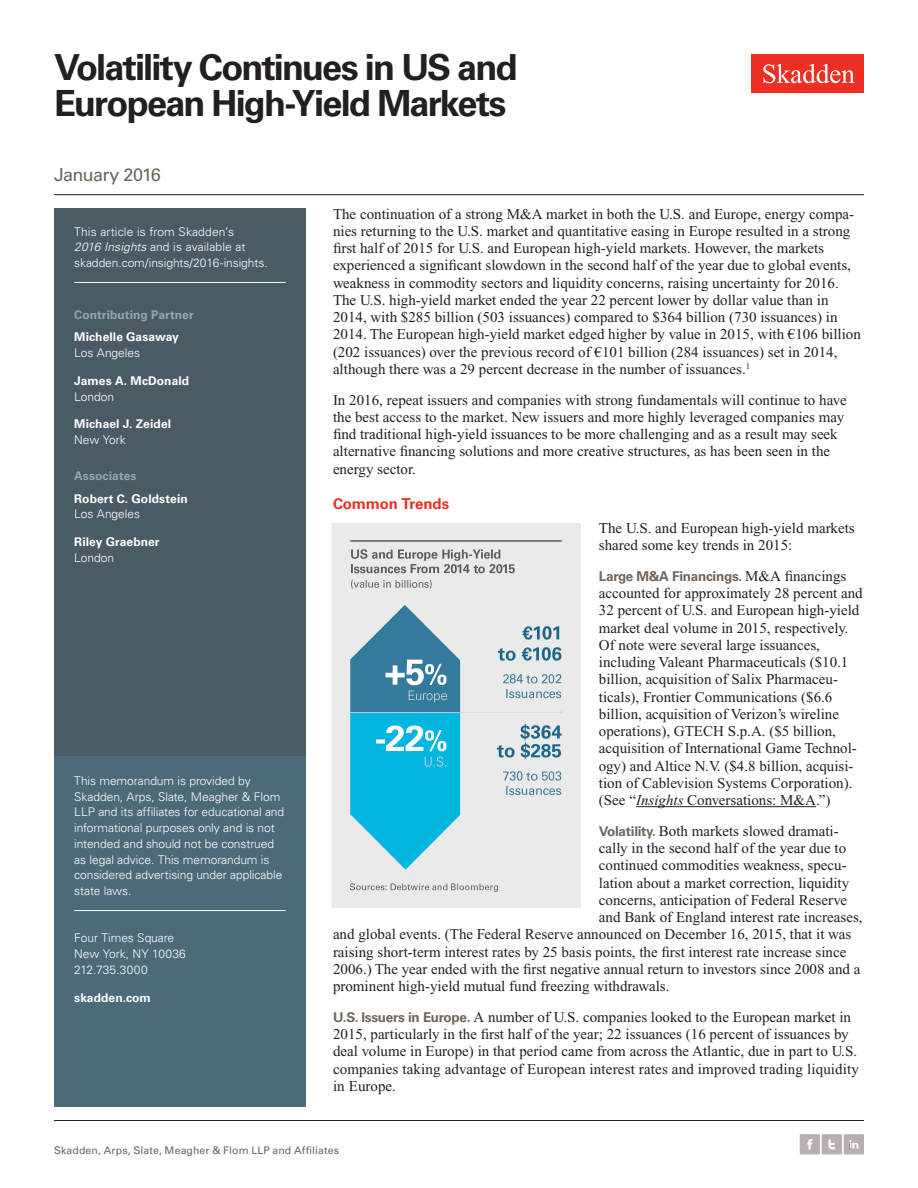
<style>
.page{position:relative;width:918px;height:1188px;background:#fff}
.page>*{position:absolute;margin:0;border:0;box-sizing:border-box;transform-origin:0 0}
.t1{font:700 36px/36px "Univers LT Std";letter-spacing:-.05em;color:#231f20}
.t2{font:18px "Univers LT Std";letter-spacing:-.04em;color:#6f645a}
.Main_Body{font:15px/17.2px "Times New Roman PS Std";color:#231f20}
.First_Level_Heading{font:700 15px "Univers LT Std";letter-spacing:-.01em;color:#ee2e22}
.Main_Body-2{font:700 13.5px "Univers LT Std";letter-spacing:-.02em;color:#6f645a}
.Sidebar_body_rule_be{font:300 12px/15.8px "Univers LT Std";letter-spacing:-.005em;color:#fff}
.Sidebar_body{font:300 12px "Univers LT Std";letter-spacing:-.005em;color:#fff}
.Name{font:700 12px "Univers LT Std";letter-spacing:.005em;color:#fff}
.name_under_heading{font:700 12px "Univers LT Std";letter-spacing:.01em;color:#fff}
.contributor_heading{font:700 12px "Univers LT Std";letter-spacing:.01em;color:#9aa5ae}
.Sidebar_body_space_a{font:300 12px "Univers LT Std";letter-spacing:-.005em;color:#fff}
.Sidebar_body-2{font:300 12px "Univers LT Std";letter-spacing:.015em;color:#fff}
.Folio{font:10.5px "Univers LT Std";letter-spacing:.01em;color:#6f645a}
.s1{font-style:italic}
.s2{font-family:"Times New Roman PS Std";font-weight:400;font-size:15px;color:#231f20}
.s3{font-family:"Times New Roman";font-style:italic}
.s4{font-family:"Univers LT Std";font-weight:700;font-size:13.5px;color:#6f645a}
</style>
<div class="page">
<div style="left:752px;top:54px;width:112px;height:39px;background:#ee2e22"></div>
<svg style="left:763px;top:64px;width:92px;height:19px"></svg>
<div style="left:844px;top:1134px;width:20px;height:20px;background:#baaeae"></div>
<svg style="left:849px;top:1140px;width:9px;height:9px"></svg>
<div style="left:800px;top:1134px;width:20px;height:20px;background:#baaeae"></div>
<svg style="left:807px;top:1139px;width:5px;height:11px"></svg>
<div style="left:822px;top:1134px;width:20px;height:20px;background:#baaeae"></div>
<svg style="left:828px;top:1139px;width:7px;height:10px"></svg>
<div style="left:54px;top:208px;width:252px;height:562px;background:#4b5b66"></div>
<hr style="left:74px;top:282px;width:212px;height:1px;background:#fff">
<hr style="left:636px;top:806px;width:180px;height:1px;background:#231f20">
<img style="left:331px;top:523px;width:250px;height:384px">
<div style="left:54px;top:756px;width:252px;height:351px;background:#4c6b79"></div>
<hr style="left:74px;top:910px;width:212px;height:1px;background:#fff">
<hr style="left:54px;top:1120px;width:810px;height:1px;background:#231f20">
<hr style="left:54px;top:194px;width:810px;height:1px;background:#231f20">
<p class="t1" style="left:54px;top:50px;width:465px">Volatility Continues in US and<br>European High-Yield Markets</p>
<p class="t2" style="left:54px;top:164px;width:108px">January 2016</p>
<p class="Sidebar_body_rule_be" style="left:74px;top:223px;width:195px">This article is from Skadden’s<br><span class="s1">2016 Insights</span> and is available at skadden.com/insights/2016-insights.</p>
<p class="contributor_heading" style="left:74px;top:308px;width:121px">Contributing Partner</p>
<p class="name_under_heading" style="left:74px;top:330px;width:106px">Michelle Gasaway</p>
<p class="Sidebar_body" style="left:74px;top:346px;width:67px">Los Angeles</p>
<p class="Name" style="left:74px;top:374px;width:116px">James A. McDonald</p>
<p class="Sidebar_body" style="left:74px;top:389px;width:41px">London</p>
<p class="Name" style="left:74px;top:417px;width:98px">Michael J. Zeidel</p>
<p class="Sidebar_body" style="left:74px;top:433px;width:53px">New York</p>
<p class="contributor_heading" style="left:74px;top:469px;width:64px">Associates</p>
<p class="name_under_heading" style="left:74px;top:491px;width:115px">Robert C. Goldstein</p>
<p class="Sidebar_body" style="left:74px;top:507px;width:67px">Los Angeles</p>
<p class="Name" style="left:74px;top:535px;width:87px">Riley Graebner</p>
<p class="Sidebar_body" style="left:74px;top:550px;width:41px">London</p>
<p class="Sidebar_body_rule_be" style="left:74px;top:773px;width:212px">This memorandum is provided by Skadden, Arps, Slate, Meagher &amp; Flom LLP and its affiliates for educational and informational purposes only and is not intended and should not be construed as legal advice. This memorandum is considered advertising under applicable state laws.</p>
<p class="Sidebar_body_space_a" style="left:74px;top:931px;width:102px">Four Times Square</p>
<p class="Sidebar_body" style="left:74px;top:947px;width:113px">New York, NY 10036</p>
<p class="Sidebar_body-2" style="left:74px;top:962px;width:75px">212.735.3000</p>
<p class="Name" style="left:74px;top:990px;width:78px">skadden.com</p>
<p class="Main_Body" style="left:333px;top:205px;width:529px">The continuation of a strong M&amp;A market in both the U.S. and Europe, energy compa&shy;nies returning to the U.S. market and quantitative easing in Europe resulted in a strong first half of 2015 for U.S. and European high-yield markets. However, the markets experienced a significant slowdown in the second half of the year due to global events, weakness in commodity sectors and liquidity concerns, raising uncertainty for 2016.<br>The U.S. high-yield market ended the year 22 percent lower by dollar value than in 2014, with $285 billion (503 issuances) compared to $364 billion (730 issuances) in 2014. The European high-yield market edged higher by value in 2015, with €106 billion (202 issuances) over the previous record of €101 billion (284 issuances) set in 2014, although there was a 29 percent decrease in the number of issuances.<sup>1</sup></p>
<p class="Main_Body" style="left:333px;top:391px;width:515px">In 2016, repeat issuers and companies with strong fundamentals will continue to have the best access to the market. New issuers and more highly leveraged companies may find traditional high-yield issuances to be more challenging and as a result may seek alternative financing solutions and more creative structures, as has been seen in the energy sector.</p>
<p class="First_Level_Heading" style="left:333px;top:495px;width:118px">Common Trends</p>
<p class="Main_Body" style="left:599px;top:519px;width:257px">The U.S. and European high-yield markets shared some key trends in 2015:</p>
<p class="Main_Body-2" style="left:599px;top:568px;width:249px">Large M&amp;A Financings. <span class="s2">M&amp;A financings</span></p>
<p class="Main_Body" style="left:599px;top:585px;width:265px">accounted for approximately 28 percent and 32 percent of U.S. and European high-yield market deal volume in 2015, respectively.<br>Of note were several large issuances, including Valeant Pharmaceuticals ($10.1 billion, acquisition of Salix Pharmaceu&shy;ticals), Frontier Communications ($6.6 billion, acquisition of Verizon’s wireline operations), GTECH S.p.A. ($5 billion, acquisition of International Game Technol&shy;ogy) and Altice N.V. ($4.8 billion, acquisi&shy;tion of Cablevision Systems Corporation). (See “<span class="s3">Insights</span> Conversations: M&amp;A.”)</p>
<p class="Main_Body" style="left:599px;top:822px;width:241px"><span class="s4">Volatility.</span> Both markets slowed dramati-</p>
<p class="Main_Body" style="left:599px;top:840px;width:249px">cally in the second half of the year due to</p>
<p class="Main_Body" style="left:599px;top:857px;width:249px">continued commodities weakness, specu-</p>
<p class="Main_Body" style="left:599px;top:874px;width:252px">lation about a market correction, liquidity</p>
<p class="Main_Body" style="left:599px;top:891px;width:250px">concerns, anticipation of Federal Reserve</p>
<p class="Main_Body" style="left:599px;top:909px;width:265px">and Bank of England interest rate increases,</p>
<p class="Main_Body" style="left:333px;top:926px;width:520px">and global events. (The Federal Reserve announced on December 16, 2015, that it was</p>
<p class="Main_Body" style="left:333px;top:943px;width:515px">raising short-term interest rates by 25 basis points, the first interest rate increase since</p>
<p class="Main_Body" style="left:333px;top:960px;width:529px">2006.) The year ended with the first negative annual return to investors since 2008 and a</p>
<p class="Main_Body" style="left:333px;top:978px;width:338px">prominent high-yield mutual fund freezing withdrawals.</p>
<p class="Main_Body" style="left:333px;top:1008px;width:528px"><span class="s4">U.S. Issuers in Europe.</span> A number of U.S. companies looked to the European market in 2015, particularly in the first half of the year; 22 issuances (16 percent of issuances by deal volume in Europe) in that period came from across the Atlantic, due in part to U.S. companies taking advantage of European interest rates and improved trading liquidity in Europe.</p>
<p class="Folio" style="left:54px;top:1144px;width:287px">Skadden, Arps, Slate, Meagher &amp; Flom LLP and Affiliates</p>
</div>
